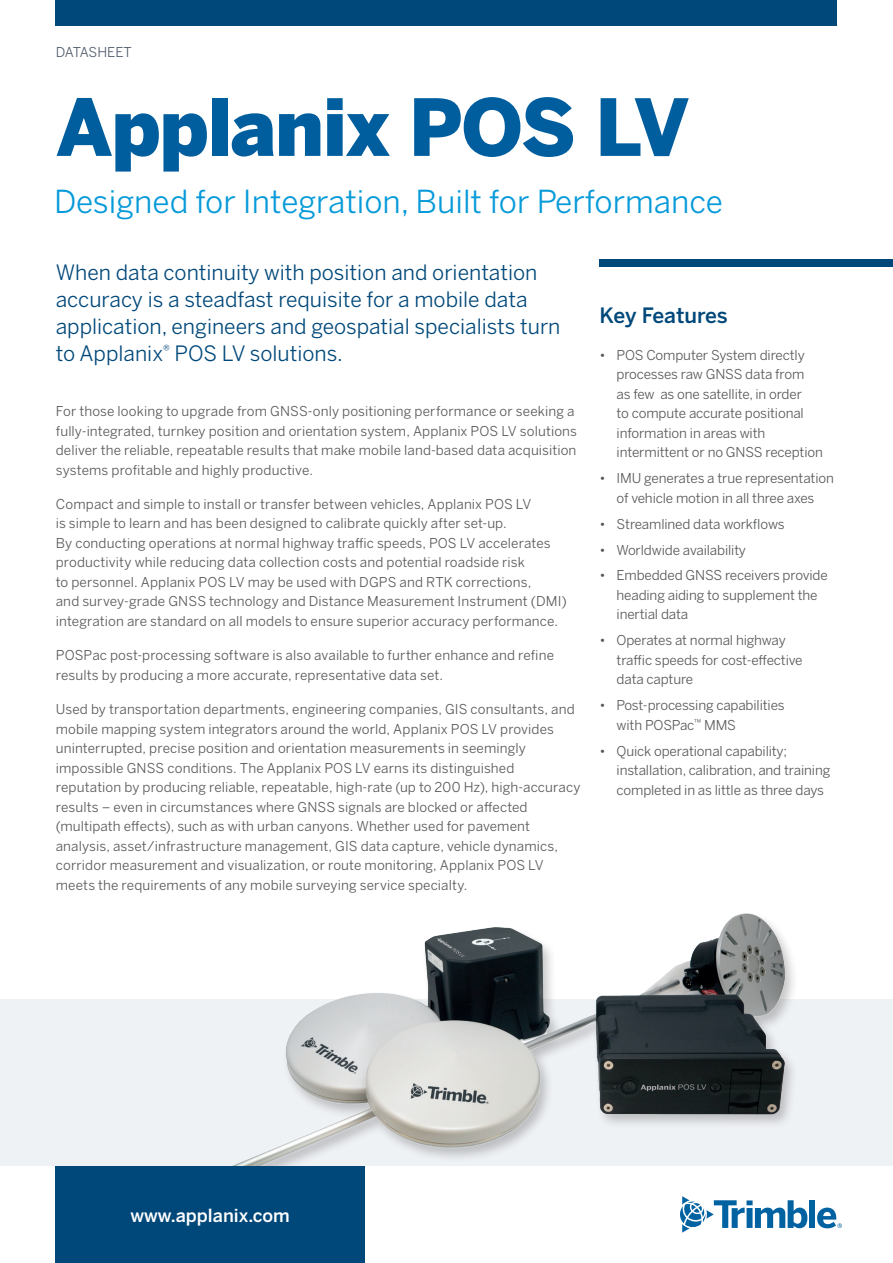
<style>
.page{position:relative;width:893px;height:1263px;background:#fff}
.page>*{position:absolute;margin:0;border:0;box-sizing:border-box;transform-origin:0 0}
.CoverHeading{font:900 78px "Benton Sans";letter-spacing:-.02em;color:#005e9e}
.FrontpageSubHead{font:31.5px "Benton Sans";color:#069ad9}
.intro{font:21px/27px "Benton Sans";color:#01487a}
.Key_Features{font:500 21px "Benton Sans";letter-spacing:-.01em;color:#01487a}
.WebAddress{font:500 18px "Benton Sans";color:#fff}
.Body{font:13.5px/19.5px "Benton Sans";letter-spacing:.005em;color:#57585a}
.DocType{font:13.5px "Benton Sans";letter-spacing:-.01em;color:#4f5b6b}
</style>
<div class="page">
<div style="left:0;top:999px;width:893px;height:167px;background:#eff2f5"></div>
<img style="left:232px;top:913px;width:562px;height:278px">
<div style="left:55px;top:1166px;width:309px;height:97px;background:#01487a"></div>
<div style="left:809px;top:1200px;width:6px;height:28px;background:#0162a2"></div>
<svg style="left:817px;top:1207px;width:25px;height:21px"></svg>
<svg style="left:680px;top:1196px;width:127px;height:36px"></svg>
<div style="left:600px;top:260px;width:293px;height:7px;background:#01487a"></div>
<div style="left:56px;top:0;width:781px;height:25px;background:#01487a"></div>
<p class="DocType" style="left:56px;top:44px;width:78px">DATASHEET</p>
<p class="CoverHeading" style="left:56px;top:77px;width:635px">Applanix POS LV</p>
<p class="FrontpageSubHead" style="left:54px;top:183px;width:671px">Designed for Integration, Built for Performance</p>
<p class="intro" style="left:56px;top:259px;width:506px">When data continuity with position and orientation accuracy is a steadfast requisite for a mobile data application, engineers and geospatial specialists turn to Applanix<sup>®</sup> POS LV solutions.</p>
<p class="Body" style="left:56px;top:401px;width:523px">For those looking to upgrade from GNSS-only positioning performance or seeking a fully-integrated, turnkey position and orientation system, Applanix POS LV solutions deliver the reliable, repeatable results that make mobile land‑based data acquisition systems profitable and highly productive.</p>
<p class="Body" style="left:56px;top:494px;width:512px">Compact and simple to install or transfer between vehicles, Applanix POS LV<br>is simple to learn and has been designed to calibrate quickly after set-up.<br>By conducting operations at normal highway traffic speeds, POS LV accelerates productivity while reducing data collection costs and potential roadside risk<br>to personnel. Applanix POS LV may be used with DGPS and RTK corrections,<br>and survey-grade GNSS technology and Distance Measurement Instrument (DMI) integration are standard on all models to ensure superior accuracy performance.</p>
<p class="Body" style="left:56px;top:646px;width:500px">POSPac post-processing software is also available to further enhance and refine results by producing a more accurate, representative data set.</p>
<p class="Body" style="left:56px;top:700px;width:526px">Used by transportation departments, engineering companies, GIS consultants, and mobile mapping system integrators around the world, Applanix POS LV provides uninterrupted, precise position and orientation measurements in seemingly impossible GNSS conditions. The Applanix POS LV earns its distinguished reputation by producing reliable, repeatable, high-rate (up to 200 Hz), high-accuracy results – even in circumstances where GNSS signals are blocked or affected (multipath effects), such as with urban canyons. Whether used for pavement analysis, asset/infrastructure management, GIS data capture, vehicle dynamics, corridor measurement and visualization, or route monitoring, Applanix POS LV meets the requirements of any mobile surveying service specialty.</p>
<p class="Key_Features" style="left:600px;top:303px;width:130px">Key Features</p>
<p class="Body" style="left:617px;top:345px;width:208px;text-indent:-17px">• POS Computer System directly processes raw GNSS data from<br>as few as one satellite, in order<br>to compute accurate positional information in areas with intermittent or no GNSS reception</p>
<p class="Body" style="left:600px;top:469px;width:236px;text-align:center">• IMU generates a true representation of vehicle motion in all three axes</p>
<p class="Body" style="left:600px;top:514px;width:187px">• Streamlined data workflows</p>
<p class="Body" style="left:600px;top:540px;width:148px">• Worldwide availability</p>
<p class="Body" style="left:617px;top:566px;width:213px;text-indent:-17px">• Embedded GNSS receivers provide heading aiding to supplement the inertial data</p>
<p class="Body" style="left:617px;top:631px;width:188px;text-indent:-17px">• Operates at normal highway traffic speeds for cost-effective data capture</p>
<p class="Body" style="left:617px;top:696px;width:170px;text-indent:-17px">• Post-processing capabilities with POSPac<sup>™</sup> MMS</p>
<p class="Body" style="left:617px;top:741px;width:215px;text-indent:-17px">• Quick operational capability; installation, calibration, and training completed in as little as three days</p>
<p class="WebAddress" style="left:131px;top:1204px;width:161px">www.applanix.com</p>
</div>
